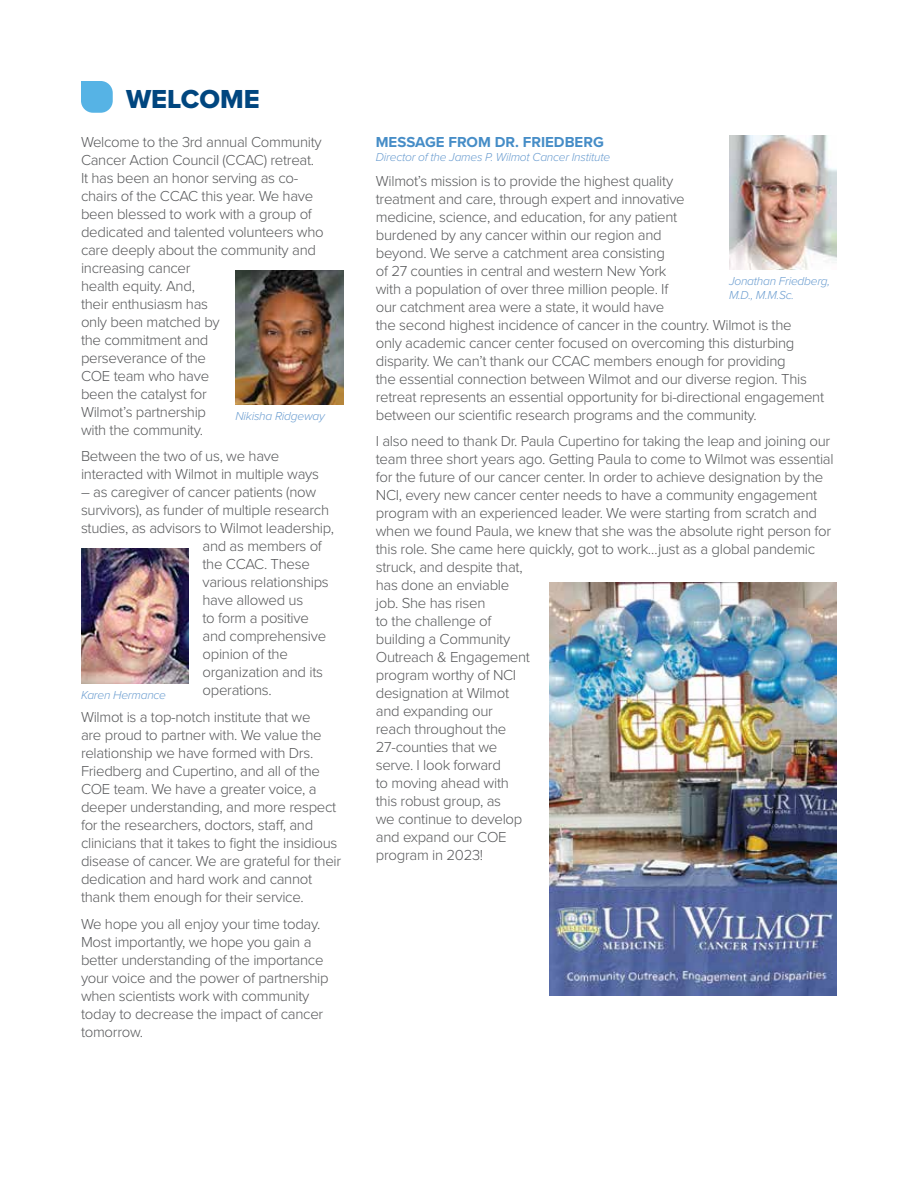
<style>
.page{position:relative;width:918px;height:1188px;background:#fff}
.page>*{position:absolute;margin:0;border:0;box-sizing:border-box;transform-origin:0 0}
.t1{font:27px "Proxima Nova Extrabld";color:#00467f}
.t2{font:300 15px/18px "Proxima Nova";letter-spacing:-.02em;color:#58595b}
.t3{font:700 15px "Proxima Nova";color:#468dc7}
.t4{font:italic 300 12px/14.2px "Proxima Nova";letter-spacing:-.02em;color:#6b9dd0}
</style>
<div class="page">
<svg style="left:81px;top:81px;width:32px;height:32px"></svg>
<img style="left:549px;top:582px;width:287px;height:414px">
<img style="left:81px;top:549px;width:108px;height:135px">
<img style="left:235px;top:270px;width:108px;height:135px">
<img style="left:729px;top:135px;width:108px;height:135px">
<h1 class="t1" style="left:126px;top:79px;width:135px">WELCOME</h1>
<p class="t2" style="left:81px;top:132px;width:244px">Welcome to the 3rd annual Community<br>Cancer Action Council (CCAC) retreat.<br>It has been an honor serving as co&shy;chairs of the CCAC this year. We have been blessed to work with a group of dedicated and talented volunteers who care deeply about the community and increasing cancer<br>health equity. And,<br>their enthusiasm has<br>only been matched by<br>the commitment and<br>perseverance of the<br>COE team who have<br>been the catalyst for<br>Wilmot’s partnership<br>with the community.</p>
<p class="t2" style="left:81px;top:447px;width:240px">Between the two of us, we have interacted with Wilmot in multiple ways</p>
<p class="t2" style="left:81px;top:483px;width:237px">– as caregiver of cancer patients (now</p>
<p class="t2" style="left:81px;top:501px;width:250px">survivors), as funder of multiple research</p>
<p class="t2" style="left:81px;top:519px;width:255px">studies, as advisors to Wilmot leadership,</p>
<p class="t2" style="left:202px;top:537px;width:121px">and as members of</p>
<p class="t2" style="left:202px;top:555px;width:109px">the CCAC. These</p>
<p class="t2" style="left:202px;top:573px;width:128px">various relationships</p>
<p class="t2" style="left:202px;top:591px;width:102px">have allowed us</p>
<p class="t2" style="left:202px;top:609px;width:108px">to form a positive</p>
<p class="t2" style="left:202px;top:627px;width:125px">and comprehensive</p>
<p class="t2" style="left:202px;top:645px;width:87px">opinion of the</p>
<p class="t2" style="left:202px;top:663px;width:122px">organization and its</p>
<p class="t2" style="left:202px;top:681px;width:71px">operations.</p>
<p class="t2" style="left:81px;top:707px;width:262px">Wilmot is a top-notch institute that we<br>are proud to partner with. We value the relationship we have formed with Drs.<br>Friedberg and Cupertino, and all of the COE team. We have a greater voice, a deeper understanding, and more respect for the researchers, doctors, staff, and clinicians that it takes to fight the insidious disease of cancer. We are grateful for their dedication and hard work and cannot thank them enough for their service.</p>
<p class="t2" style="left:81px;top:914px;width:249px">We hope you all enjoy your time today.<br>Most importantly, we hope you gain a better understanding of the importance your voice and the power of partnership when scientists work with community today to decrease the impact of cancer tomorrow.</p>
<p class="t4" style="left:235px;top:408px;width:91px">Nikisha Ridgeway</p>
<p class="t4" style="left:81px;top:687px;width:87px">Karen Hermance</p>
<p class="t3" style="left:376px;top:131px;width:230px">MESSAGE FROM DR. FRIEDBERG</p>
<p class="t4" style="left:376px;top:149px;width:236px">Director of the James P. Wilmot Cancer Institute</p>
<p class="t2" style="left:376px;top:171px;width:450px">Wilmot’s mission is to provide the highest quality<br>treatment and care, through expert and innovative<br>medicine, science, and education, for any patient<br>burdened by any cancer within our region and<br>beyond. We serve a catchment area consisting<br>of 27 counties in central and western New York<br>with a population of over three million people. If<br>our catchment area were a state, it would have<br>the second highest incidence of cancer in the country. Wilmot is the<br>only academic cancer center focused on overcoming this disturbing disparity. We can’t thank our CCAC members enough for providing<br>the essential connection between Wilmot and our diverse region. This retreat represents an essential opportunity for bi-directional engagement between our scientific research programs and the community.</p>
<p class="t2" style="left:376px;top:431px;width:459px">I also need to thank Dr. Paula Cupertino for taking the leap and joining our team three short years ago. Getting Paula to come to Wilmot was essential for the future of our cancer center. In order to achieve designation by the NCI, every new cancer center needs to have a community engagement program with an experienced leader. We were starting from scratch and when we found Paula, we knew that she was the absolute right person for this role. She came here quickly, got to work…just as a global pandemic struck, and despite that,<br>has done an enviable<br>job. She has risen<br>to the challenge of<br>building a Community<br>Outreach &amp; Engagement<br>program worthy of NCI<br>designation at Wilmot<br>and expanding our<br>reach throughout the<br>27-counties that we<br>serve. I look forward<br>to moving ahead with<br>this robust group, as<br>we continue to develop<br>and expand our COE<br>program in 2023!</p>
<p class="t4" style="left:729px;top:273px;width:103px">Jonathan Friedberg,<br>M.D., M.M.Sc.</p>
</div>
